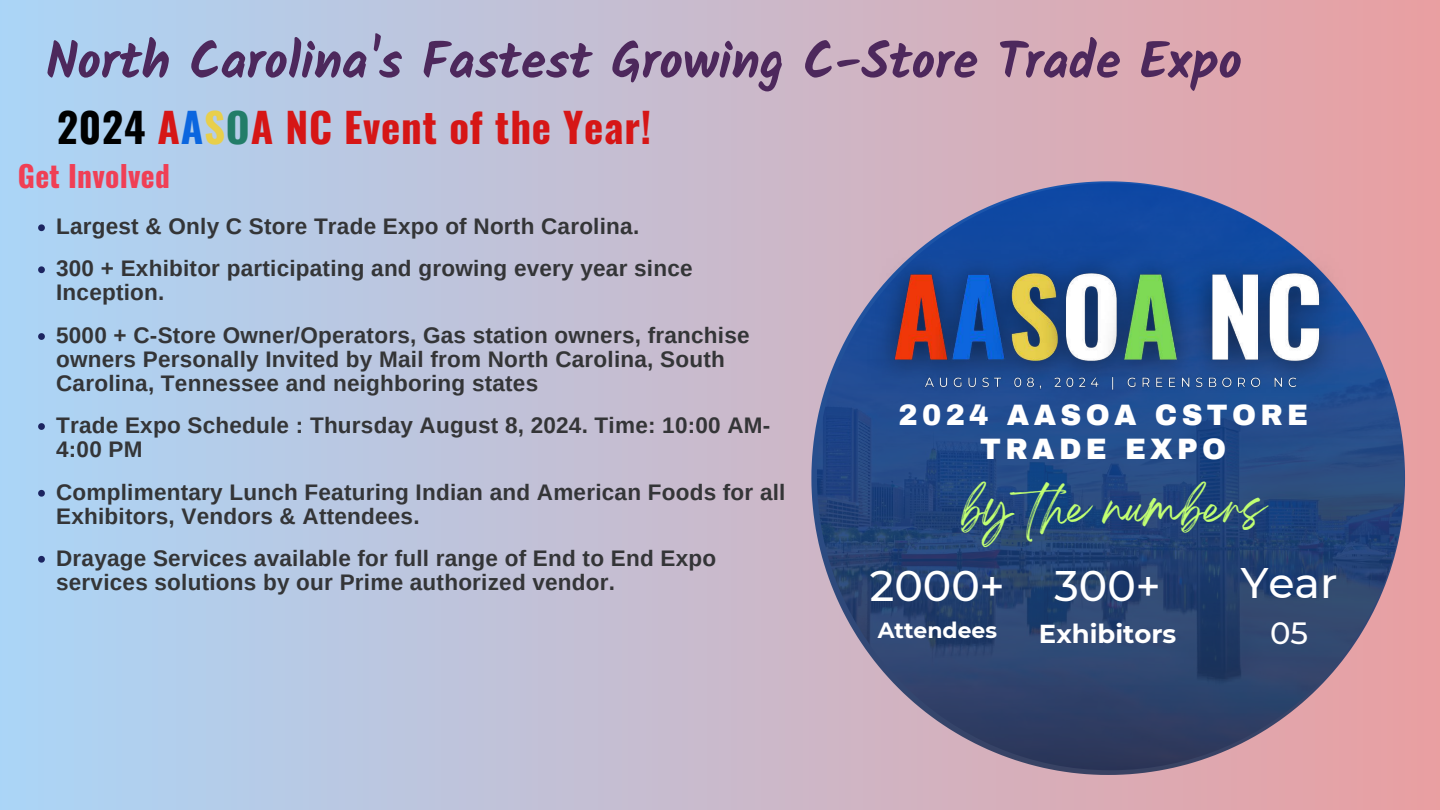
<style>
.page{position:relative;width:1440px;height:810px;background:#fff}
.page>*{position:absolute;margin:0;border:0;box-sizing:border-box;transform-origin:0 0}
.t1{font:700 51px "Kalam";letter-spacing:-.005em;color:#4d285c}
.t2{font:500 42.7px "Montserrat";color:#fff}
.t3{font:700 40.9px "Oswald";letter-spacing:.02em;color:#d61616}
.t4{font:40.2px "Breathing";color:#c1ff72}
.t5{font:500 30.7px "Montserrat";color:#fff}
.t6{font:700 29.5px "Oswald";letter-spacing:.01em;color:#f03f55}
.t7{font:900 28.9px/34.5px "Archivo";letter-spacing:.15em;color:#fff;text-align:center}
.t8{font:700 25.9px "Montserrat";color:#fff}
.t9{font:700 22.5px/24px "Arimo";letter-spacing:.01em;color:#343537}
.t10{font:700 21.9px "Montserrat";color:#fff}
.s1{color:#000}
.s2{color:#0b66df}
.s3{color:#e8cf4b}
.s4{color:#227d68}
</style>
<div class="page">
<div style="left:0;top:0;width:1440px;height:810px;background:linear-gradient(to right,#aad5f7,#e99fa1)"></div>
<svg style="left:811px;top:181px;width:594px;height:594px;background:#545f89"></svg>
<svg style="left:38px;top:224px;width:7px;height:7px"></svg>
<svg style="left:38px;top:266px;width:7px;height:7px"></svg>
<svg style="left:38px;top:333px;width:7px;height:7px"></svg>
<svg style="left:38px;top:423px;width:7px;height:7px"></svg>
<svg style="left:38px;top:490px;width:7px;height:7px"></svg>
<svg style="left:38px;top:556px;width:7px;height:7px"></svg>
<img style="left:855px;top:235px;width:504px;height:168px">
<img style="left:922px;top:374px;width:380px;height:18px">
<h1 class="t1" style="left:46px;top:31px;width:1198px">North Carolina's Fastest Growing C-Store Trade Expo</h1>
<h3 class="t3" style="left:57px;top:95px;width:596px"><span class="s1">2024</span> A<span class="s2">A</span><span class="s3">S</span><span class="s4">O</span>A NC Event of the Year!</h3>
<h3 class="t6" style="left:18px;top:152px;width:153px">Get Involved</h3>
<p class="t9" style="left:56px;top:205px;width:638px;line-height:42px">Largest &amp; Only C Store Trade Expo of North Carolina.<br>300 + Exhibitor participating and growing every year since</p>
<p class="t9" style="left:56px;top:271px;width:695px;line-height:42.8px">Inception.<br>5000 + C-Store Owner/Operators, Gas station owners, franchise</p>
<p class="t9" style="left:56px;top:347px;width:670px">owners Personally Invited by Mail from North Carolina, South<br>Carolina, Tennessee and neighboring states</p>
<p class="t9" style="left:56px;top:413px;width:716px">Trade Expo Schedule : Thursday August 8, 2024. Time: 10:00 AM-<br>4:00 PM</p>
<p class="t9" style="left:56px;top:480px;width:731px">Complimentary Lunch Featuring Indian and American Foods for all<br>Exhibitors, Vendors &amp; Attendees.</p>
<p class="t9" style="left:56px;top:546px;width:662px">Drayage Services available for full range of End to End Expo services solutions by our Prime authorized vendor.</p>
<p class="t7" style="left:898px;top:398px;width:411px">2024 AASOA CSTORE<br>TRADE EXPO</p>
<h3 class="t4" style="left:963px;top:496px;width:304px">by the numbers</h3>
<h2 class="t2" style="left:870px;top:560px;width:136px">2000+</h2>
<p class="t10" style="left:878px;top:616px;width:121px">Attendees</p>
<h2 class="t2" style="left:1055px;top:560px;width:108px">300+</h2>
<p class="t8" style="left:1039px;top:618px;width:139px">Exhibitors</p>
<h2 class="t2" style="left:1241px;top:556px;width:98px">Year</h2>
<h3 class="t5" style="left:1270px;top:615px;width:40px">05</h3>
</div>
